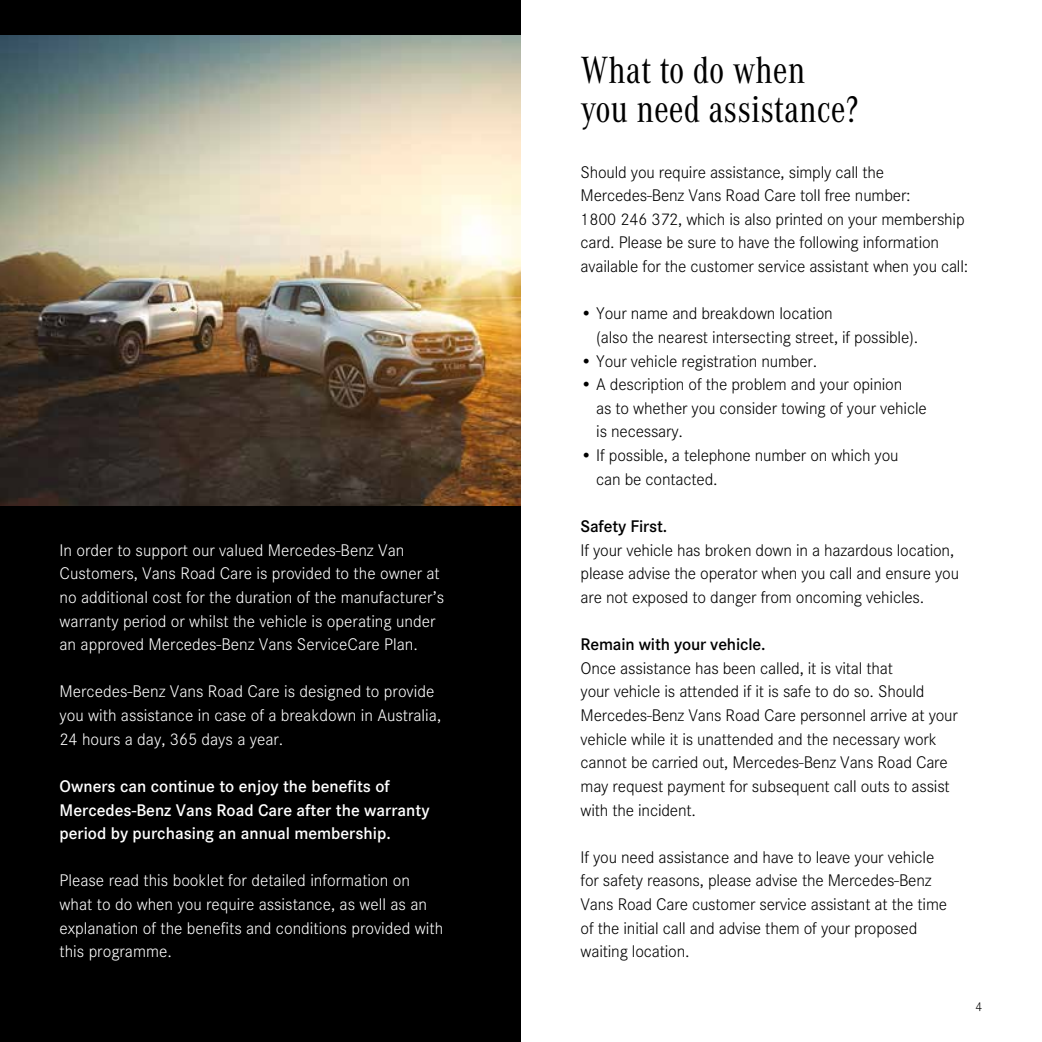
<style>
.page{position:relative;width:1042px;height:1042px;background:#fff}
.page>*{position:absolute;margin:0;border:0;box-sizing:border-box;transform-origin:0 0}
.t1{font:39.38px/39.4px "Corporate A Cond Pro";color:#000}
.t2{font:300 17.5px/23.6px "Corporate S Pro";letter-spacing:-.01em;color:#000}
.t3{font:300 17.5px/23.6px "Corporate S Pro";color:#fff}
.t4{font:600 17.5px/23.6px "Corporate S Pro";color:#fff}
.t5{font:600 17.5px "Corporate S Pro";letter-spacing:-.01em;color:#000}
.t6{font:300 13.12px "Corporate S Pro";color:#000}
</style>
<div class="page">
<div style="left:0;top:0;width:521px;height:1042px;background:#000"></div>
<img style="left:0;top:36px;width:521px;height:470px">
<p class="t3" style="left:60px;top:537px;width:386px">In order to support our valued Mercedes-Benz Van Customers, Vans Road Care is provided to the owner at no additional cost for the duration of the manufacturer’s warranty period or whilst the vehicle is operating under an approved Mercedes-Benz Vans ServiceCare Plan.</p>
<p class="t3" style="left:60px;top:679px;width:383px">Mercedes-Benz Vans Road Care is designed to provide you with assistance in case of a breakdown in Australia,<br>24 hours a day, 365 days a year.</p>
<p class="t4" style="left:60px;top:773px;width:371px">Owners can continue to enjoy the benefits of<br>Mercedes-Benz Vans Road Care after the warranty period by purchasing an annual membership.</p>
<p class="t3" style="left:60px;top:868px;width:385px">Please read this booklet for detailed information on what to do when you require assistance, as well as an explanation of the benefits and conditions provided with this programme.</p>
<h1 class="t1" style="left:580px;top:48px;width:279px">What to do when you need assistance?</h1>
<p class="t2" style="left:580px;top:159px;width:389px">Should you require assistance, simply call the Mercedes-Benz Vans Road Care toll free number:<br>1800 246 372, which is also printed on your membership card. Please be sure to have the following information available for the customer service assistant when you call:</p>
<p class="t2" style="left:596px;top:301px;width:323px;text-indent:-16px">• Your name and breakdown location<br>(also the nearest intersecting street, if possible).</p>
<p class="t2" style="left:580px;top:348px;width:238px">• Your vehicle registration number.</p>
<p class="t2" style="left:596px;top:371px;width:332px;text-indent:-16px">• A description of the problem and your opinion<br>as to whether you consider towing of your vehicle is necessary.</p>
<p class="t2" style="left:596px;top:442px;width:304px;text-indent:-16px">• If possible, a telephone number on which you can be contacted.</p>
<p class="t5" style="left:580px;top:513px;width:88px">Safety First.</p>
<p class="t2" style="left:580px;top:537px;width:380px">If your vehicle has broken down in a hazardous location, please advise the operator when you call and ensure you are not exposed to danger from oncoming vehicles.</p>
<p class="t5" style="left:580px;top:631px;width:186px">Remain with your vehicle.</p>
<p class="t2" style="left:580px;top:655px;width:379px">Once assistance has been called, it is vital that<br>your vehicle is attended if it is safe to do so. Should Mercedes-Benz Vans Road Care personnel arrive at your vehicle while it is unattended and the necessary work cannot be carried out, Mercedes-Benz Vans Road Care may request payment for subsequent call outs to assist with the incident.</p>
<p class="t2" style="left:580px;top:844px;width:368px">If you need assistance and have to leave your vehicle for safety reasons, please advise the Mercedes-Benz Vans Road Care customer service assistant at the time of the initial call and advise them of your proposed waiting location.</p>
<p class="t6" style="left:975px;top:997px;width:8px">4</p>
</div>
